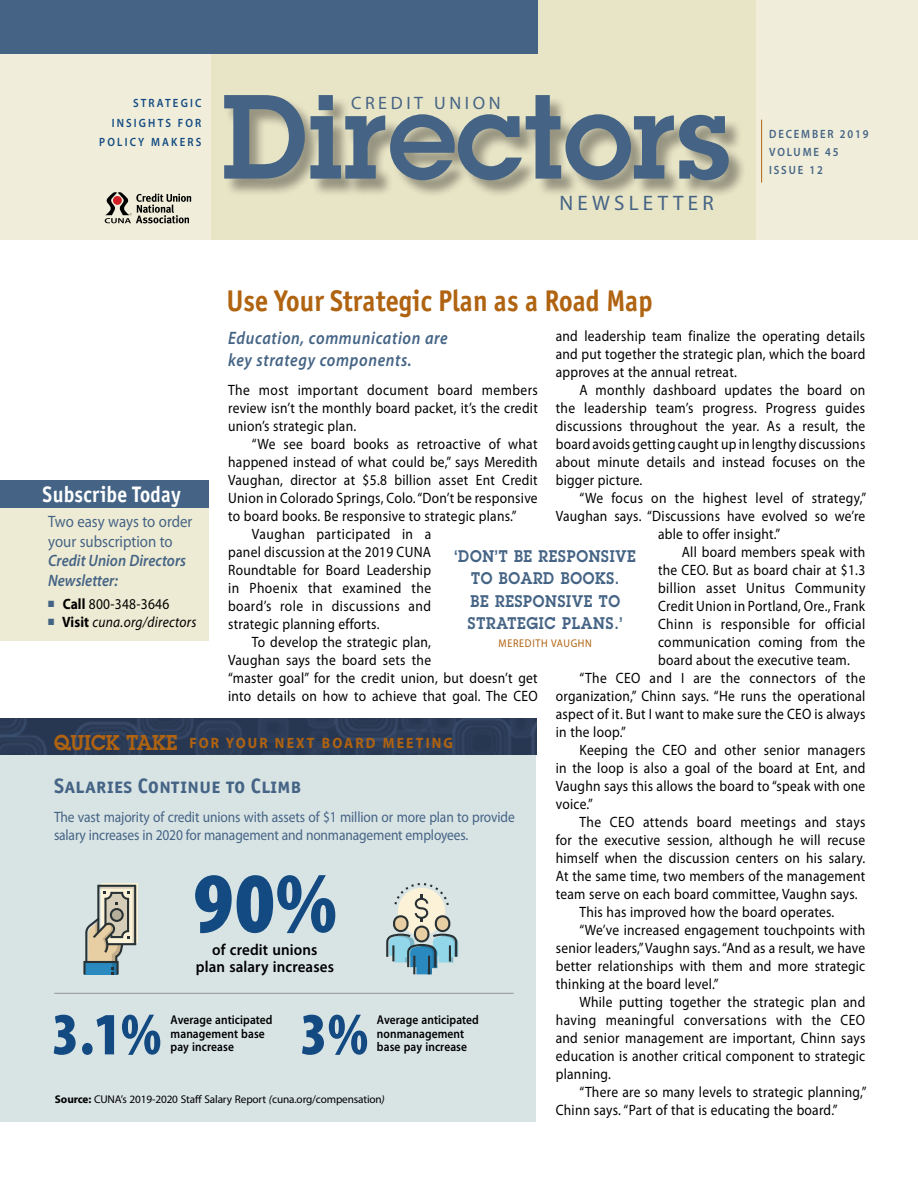
<style>
.page{position:relative;width:918px;height:1188px;background:#fff}
.page>*{position:absolute;margin:0;border:0;box-sizing:border-box;transform-origin:0 0}
.t1{font:600 117px "Lubalin Graph Std";color:#456485}
.t2{font:900 condensed 87px "Myriad Pro";color:#134a81;scale:1.05 1}
.t3{font:900 condensed 60.3px "Myriad Pro";color:#134a81}
.t4{font:700 30px "Officina Sans ITC Std";letter-spacing:.005em;color:#b06310;scale:.9 1}
.t5{font:700 22.5px "Officina Sans ITC Std";letter-spacing:.015em;color:#fff;scale:.9 1}
.t6{font:700 21px "Officina Sans ITC Std";letter-spacing:.02em;color:#456485}
.t7{font:21px "Myriad Pro";letter-spacing:.2em;color:#456485}
.t8{font:italic 600 18px/22.5px "Myriad Pro";letter-spacing:.04em;color:#456485;scale:.88 1}
.t9{font:18px "Myriad Pro";letter-spacing:.2em;color:#456485}
.t10{font:600 16.5px/22.5px "Lubalin Graph Std";letter-spacing:.05em;color:#456485;text-align:center;scale:.9 1}
.t11{font:16.5px/19.5px "Myriad Pro";color:#456485;scale:.9 1}
.t12{font:italic 600 16.5px/19.5px "Myriad Pro";color:#456485;scale:.9 1}
.t13{font:600 15.9px/17.2px "Myriad Pro";letter-spacing:.01em;color:#000;text-align:center;scale:.95 1}
.t14{font:15px/18px "Myriad Pro";letter-spacing:.02em;color:#000;text-align:justify;scale:.9 1}
.t15{font:15px/18px "Myriad Pro";letter-spacing:-.01em;color:#456485;scale:.9 1}
.t16{font:700 15px "Myriad Pro";letter-spacing:.15em;color:#b06310;scale:.93 1}
.t17{font:italic 15px "Myriad Pro";letter-spacing:.02em;color:#000;scale:.9 1}
.t18{font:600 12.75px/13.5px "Myriad Pro";letter-spacing:.01em;color:#000;scale:.9 1}
.t19{font:600 12px/19.5px "Myriad Pro";letter-spacing:.2em;color:#134a81;text-align:right;scale:.9 1}
.t20{font:600 12px/18px "Myriad Pro";letter-spacing:.17em;color:#456485;scale:.9 1}
.t21{font:11.25px "Myriad Pro";letter-spacing:-.015em;color:#000}
.t22{font:11.25px "Myriad Pro";letter-spacing:.07em;color:#b06310;scale:.9 1}
.s1{color:#456485}
.s2{font-weight:700}
.s3{font-weight:700;font-style:normal}
.s4{font-family:"Lubalin Graph Std";font-weight:600;font-size:21px}
.s5{font-style:italic}
</style>
<div class="page">
<div style="left:0;top:0;width:918px;height:240px;background:#f0eedb"></div>
<div style="left:212px;top:0;width:544px;height:240px;background:#e8e4c6"></div>
<div style="left:0;top:0;width:538px;height:54px;background:#456485"></div>
<div style="left:224px;top:96px;width:522px;height:102px;background:#000;opacity:.35"></div>
<hr style="left:761px;top:120px;width:1px;height:63px;background:#b06310">
<svg style="left:105px;top:192px;width:86px;height:32px"></svg>
<div style="left:0;top:502px;width:209px;height:139px;background:#eeebd4"></div>
<div style="left:0;top:480px;width:209px;height:28px;background:#456485"></div>
<div style="left:0;top:741px;width:536px;height:381px;background:#d8e3e4"></div>
<img style="left:0;top:718px;width:536px;height:36px">
<hr style="left:54px;top:993px;width:460px;height:1px;background:#939598">
<div style="left:101px;top:883px;width:37px;height:59px;background:#cac5b1"></div>
<svg style="left:83px;top:885px;width:53px;height:89px"></svg>
<svg style="left:386px;top:883px;width:72px;height:91px"></svg>
<h1 class="t1" style="left:222px;top:60px;width:510px">Directors</h1>
<h3 class="t7" style="left:560px;top:190px;width:156px">NEWSLETTER</h3>
<p class="t19" style="left:99px;top:93px;width:115px">STRATEGIC<br>INSIGHTS FOR<br>POLICY MAKERS</p>
<p class="t9" style="left:351px;top:92px;width:151px">CREDIT UNION</p>
<h3 class="t4" style="left:227px;top:282px;width:474px">Use Your Strategic Plan as a Road Map</h3>
<p class="t20" style="left:769px;top:125px;width:112px">DECEMBER 2019<br>VOLUME 45<br>ISSUE 12</p>
<p class="t14" style="left:556px;top:327px;width:345px">and leadership team finalize the operating details and put together the strategic plan, which the board approves at the annual retreat.</p>
<p class="t14" style="left:556px;top:381px;width:346px;text-indent:24px">A monthly dashboard updates the board on the leadership team’s progress. Progress guides discussions throughout the year. As a result, the board avoids getting caught up in lengthy discussions about minute details and instead focuses on the bigger picture.</p>
<p class="t14" style="left:580px;top:489px;width:320px">“We focus on the highest level of strategy,”</p>
<p class="t14" style="left:556px;top:507px;width:345px">Vaughan says. “Discussions have evolved so we’re</p>
<p class="t14" style="left:658px;top:525px;width:137px">able to offer insight.”</p>
<p class="t14" style="left:682px;top:543px;width:205px">All board members speak with</p>
<p class="t14" style="left:658px;top:561px;width:232px">the CEO. But as board chair at $1.3</p>
<p class="t14" style="left:658px;top:579px;width:232px">billion asset Unitus Community</p>
<p class="t14" style="left:658px;top:597px;width:232px">Credit Union in Portland, Ore., Frank</p>
<p class="t14" style="left:658px;top:615px;width:232px">Chinn is responsible for official</p>
<p class="t14" style="left:658px;top:633px;width:232px">communication coming from the</p>
<p class="t14" style="left:658px;top:651px;width:215px">board about the executive team.</p>
<p class="t14" style="left:580px;top:669px;width:319px">“The CEO and I are the connectors of the</p>
<p class="t14" style="left:556px;top:687px;width:345px">organization,” Chinn says. “He runs the operational</p>
<p class="t14" style="left:556px;top:705px;width:345px">aspect of it. But I want to make sure the CEO is always</p>
<p class="t14" style="left:556px;top:723px;width:80px">in the loop.”</p>
<p class="t14" style="left:580px;top:741px;width:319px">Keeping the CEO and other senior managers</p>
<p class="t14" style="left:556px;top:759px;width:346px">in the loop is also a goal of the board at Ent, and</p>
<p class="t14" style="left:556px;top:777px;width:346px">Vaughn says this allows the board to “speak with one</p>
<p class="t14" style="left:556px;top:795px;width:43px">voice.”</p>
<p class="t14" style="left:580px;top:813px;width:319px">The CEO attends board meetings and stays</p>
<p class="t14" style="left:556px;top:831px;width:345px">for the executive session, although he will recuse</p>
<p class="t14" style="left:556px;top:849px;width:345px">himself when the discussion centers on his salary.</p>
<p class="t14" style="left:556px;top:867px;width:346px">At the same time, two members of the management</p>
<p class="t14" style="left:556px;top:885px;width:337px">team serve on each board committee, Vaughn says.</p>
<p class="t14" style="left:580px;top:903px;width:285px">This has improved how the board operates.</p>
<p class="t14" style="left:580px;top:921px;width:319px">“We’ve increased engagement touchpoints with</p>
<p class="t14" style="left:556px;top:939px;width:345px">senior leaders,” Vaughn says. “And as a result, we have</p>
<p class="t14" style="left:556px;top:957px;width:345px">better relationships with them and more strategic</p>
<p class="t14" style="left:556px;top:975px;width:182px">thinking at the board level.”</p>
<p class="t14" style="left:580px;top:993px;width:319px">While putting together the strategic plan and</p>
<p class="t14" style="left:556px;top:1011px;width:345px">having meaningful conversations with the CEO</p>
<p class="t14" style="left:556px;top:1029px;width:345px">and senior management are important, Chinn says</p>
<p class="t14" style="left:556px;top:1047px;width:346px">education is another critical component to strategic</p>
<p class="t14" style="left:556px;top:1065px;width:63px">planning.</p>
<p class="t14" style="left:580px;top:1083px;width:320px">“There are so many levels to strategic planning,”</p>
<p class="t14" style="left:556px;top:1101px;width:315px">Chinn says. “Part of that is educating the board.”</p>
<p class="t8" style="left:228px;top:326px;width:251px">Education, communication are key strategy components.</p>
<p class="t14" style="left:228px;top:381px;width:346px">The most important document board members review isn’t the monthly board packet, it’s the credit union’s strategic plan.</p>
<p class="t14" style="left:252px;top:435px;width:319px">“We see board books as retroactive of what</p>
<p class="t14" style="left:228px;top:453px;width:345px">happened instead of what could be,” says Meredith</p>
<p class="t14" style="left:228px;top:471px;width:345px">Vaughan, director at $5.8 billion asset Ent Credit</p>
<p class="t14" style="left:228px;top:489px;width:345px">Union in Colorado Springs, Colo. “Don’t be responsive</p>
<p class="t14" style="left:228px;top:507px;width:322px">to board books. Be responsive to strategic plans.”</p>
<p class="t14" style="left:252px;top:525px;width:201px">Vaughan participated in a</p>
<p class="t14" style="left:228px;top:543px;width:227px">panel discussion at the 2019 CUNA</p>
<p class="t14" style="left:228px;top:561px;width:227px">Roundtable for Board Leadership</p>
<p class="t14" style="left:228px;top:579px;width:227px">in Phoenix that examined the</p>
<p class="t14" style="left:228px;top:597px;width:227px">board’s role in discussions and</p>
<p class="t14" style="left:228px;top:615px;width:170px">strategic planning efforts.</p>
<p class="t14" style="left:252px;top:633px;width:201px">To develop the strategic plan,</p>
<p class="t14" style="left:228px;top:651px;width:227px">Vaughan says the board sets the</p>
<p class="t14" style="left:228px;top:669px;width:345px">“master goal” for the credit union, but doesn’t get</p>
<p class="t14" style="left:228px;top:687px;width:345px">into details on how to achieve that goal. The CEO</p>
<h3 class="t5" style="left:43px;top:480px;width:155px">Subscribe Today</h3>
<p class="t11" style="left:48px;top:512px;width:162px">Two easy ways to order your subscription to</p>
<p class="t12" style="left:48px;top:550px;width:155px">Credit Union Directors<br>Newsletter:</p>
<p class="t14" style="left:48px;top:594px;width:136px"><span class="s1">■</span> <span class="s2">Call</span> 800-348-3646</p>
<p class="t17" style="left:48px;top:612px;width:166px"><span class="s1">■</span> <span class="s3">Visit</span> cuna.org/directors</p>
<p class="t10" style="left:455px;top:544px;width:203px">‘DON’T BE RESPONSIVE<br>TO BOARD BOOKS.<br>BE RESPONSIVE TO<br>STRATEGIC PLANS.’</p>
<p class="t22" style="left:499px;top:636px;width:105px">MEREDITH VAUGHN</p>
<p class="t16" style="left:54px;top:733px;width:430px"><span class="s4">QUICK TAKE</span> FOR YOUR NEXT BOARD MEETING</p>
<h3 class="t6" style="left:54px;top:773px;width:249px">Salaries Continue to Climb</h3>
<p class="t15" style="left:54px;top:808px;width:513px">The vast majority of credit unions with assets of $1 million or more plan to provide salary increases in 2020 for management and nonmanagement employees.</p>
<h2 class="t2" style="left:193px;top:848px;width:138px">90%</h2>
<p class="t13" style="left:196px;top:941px;width:147px">of credit unions plan salary increases</p>
<h3 class="t3" style="left:52px;top:996px;width:110px">3.1%</h3>
<h3 class="t3" style="left:301px;top:996px;width:69px">3%</h3>
<p class="t18" style="left:171px;top:1013px;width:115px">Average anticipated management base pay increase</p>
<p class="t18" style="left:377px;top:1013px;width:115px">Average anticipated nonmanagement base pay increase</p>
<p class="t21" style="left:55px;top:1092px;width:331px"><span class="s2">Source:</span> CUNA’s 2019-2020 Staff Salary Report <span class="s5">(</span>cuna.org/compensation<span class="s5">)</span></p>
</div>
